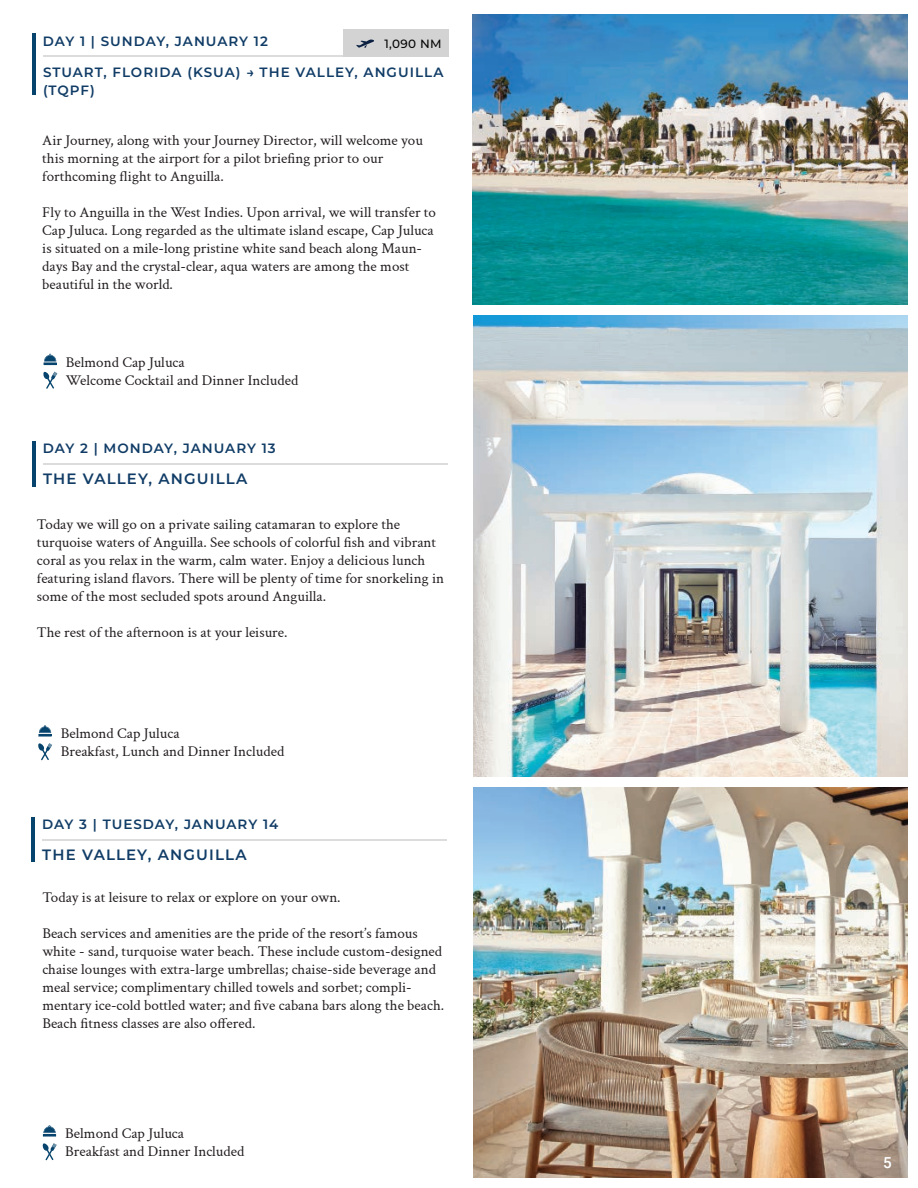
<style>
.page{position:relative;width:918px;height:1188px;background:#fff}
.page>*{position:absolute;margin:0;border:0;box-sizing:border-box;transform-origin:0 0}
.t1{font:500 15.15px "Roboto";color:#fff}
.t2{font:15px/18px "Crimson Text";color:#221d1e}
.t3{font:600 15px "Montserrat";letter-spacing:.075em;color:#103c66}
.t4{font:600 13.5px/17.7px "Montserrat";letter-spacing:.075em;color:#103c66}
.t5{font:500 12px "Montserrat";color:#050504}
</style>
<div class="page">
<img style="left:473px;top:787px;width:435px;height:390px">
<img style="left:473px;top:15px;width:435px;height:289px">
<hr style="left:43px;top:56px;width:405px;height:1px;background:#737373">
<hr style="left:32px;top:34px;width:4px;height:61px;background:#06446d">
<svg style="left:44px;top:354px;width:13px;height:11px"></svg>
<svg style="left:43px;top:371px;width:14px;height:18px"></svg>
<hr style="left:43px;top:463px;width:405px;height:1px;background:#737373">
<hr style="left:32px;top:441px;width:4px;height:45px;background:#06446d">
<hr style="left:38px;top:734px;width:14px;height:3px;background:#06446d">
<svg style="left:39px;top:725px;width:12px;height:9px"></svg>
<svg style="left:38px;top:743px;width:14px;height:17px"></svg>
<hr style="left:42px;top:839px;width:405px;height:2px;background:#737373">
<hr style="left:31px;top:817px;width:4px;height:45px;background:#06446d">
<svg style="left:43px;top:1125px;width:13px;height:12px"></svg>
<svg style="left:42px;top:1143px;width:15px;height:17px"></svg>
<div style="left:343px;top:30px;width:106px;height:27px;background:#d3d3d3"></div>
<svg style="left:356px;top:40px;width:18px;height:8px"></svg>
<img style="left:473px;top:316px;width:435px;height:460px">
<p class="t4" style="left:43px;top:31px;width:227px">DAY 1 | SUNDAY, JANUARY 12</p>
<p class="t5" style="left:384px;top:35px;width:59px">1,090 NM</p>
<p class="t4" style="left:43px;top:63px;width:402px">STUART, FLORIDA (KSUA) → THE VALLEY, ANGUILLA (TQPF)</p>
<p class="t2" style="left:42px;top:130px;width:382px">Air Journey, along with your Journey Director, will welcome you this morning at the airport for a pilot briefing prior to our forthcoming flight to Anguilla.</p>
<p class="t2" style="left:42px;top:202px;width:395px">Fly to Anguilla in the West Indies. Upon arrival, we will transfer to Cap Juluca. Long regarded as the ultimate island escape, Cap Juluca is situated on a mile-long pristine white sand beach along Maun&shy;days Bay and the crystal-clear, aqua waters are among the most beautiful in the world.</p>
<p class="t2" style="left:66px;top:352px;width:234px">Belmond Cap Juluca<br>Welcome Cocktail and Dinner Included</p>
<p class="t4" style="left:43px;top:439px;width:235px">DAY 2 | MONDAY, JANUARY 13</p>
<p class="t3" style="left:43px;top:468px;width:206px">THE VALLEY, ANGUILLA</p>
<p class="t2" style="left:37px;top:515px;width:409px">Today we will go on a private sailing catamaran to explore the turquoise waters of Anguilla. See schools of colorful fish and vibrant coral as you relax in the warm, calm water. Enjoy a delicious lunch featuring island flavors. There will be plenty of time for snorkeling in some of the most secluded spots around Anguilla.</p>
<p class="t2" style="left:37px;top:623px;width:252px">The rest of the afternoon is at your leisure.</p>
<p class="t2" style="left:61px;top:724px;width:225px">Belmond Cap Juluca<br>Breakfast, Lunch and Dinner Included</p>
<p class="t4" style="left:42px;top:815px;width:238px">DAY 3 | TUESDAY, JANUARY 14</p>
<p class="t3" style="left:42px;top:845px;width:206px">THE VALLEY, ANGUILLA</p>
<p class="t2" style="left:42px;top:887px;width:300px">Today is at leisure to relax or explore on your own.</p>
<p class="t2" style="left:42px;top:923px;width:403px">Beach services and amenities are the pride of the resort’s famous white - sand, turquoise water beach. These include custom-designed chaise lounges with extra-large umbrellas; chaise-side beverage and meal service; complimentary chilled towels and sorbet; compli&shy;mentary ice-cold bottled water; and five cabana bars along the beach.<br>Beach fitness classes are also offered.</p>
<p class="t2" style="left:65px;top:1124px;width:181px">Belmond Cap Juluca<br>Breakfast and Dinner Included</p>
<p class="t1" style="left:883px;top:1152px;width:10px">5</p>
</div>
